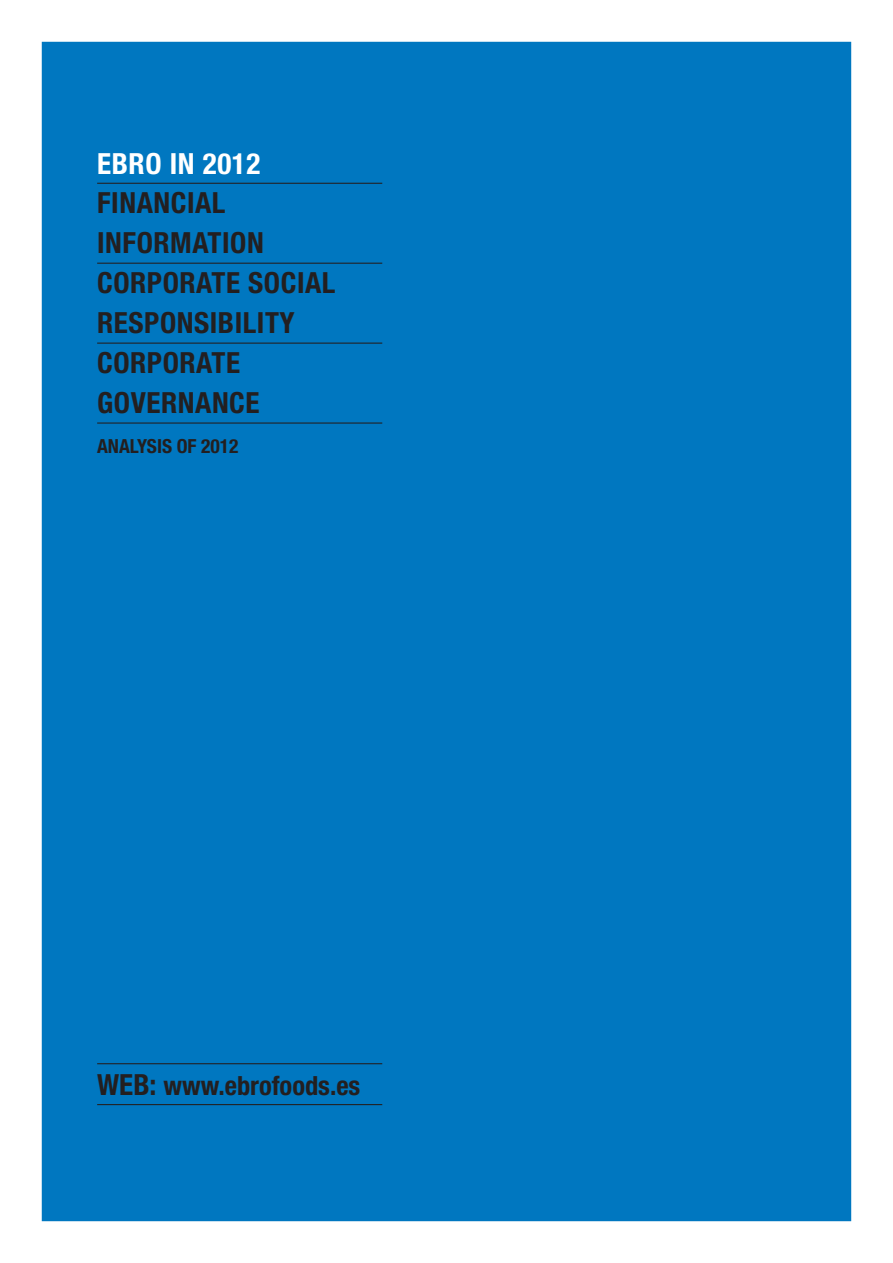
<style>
.page{position:relative;width:893px;height:1263px;background:#fff}
.page>*{position:absolute;margin:0;border:0;box-sizing:border-box;transform-origin:0 0}
.t1{font:700 condensed 29.1px/39.9px "Helvetica Neue LT Std";letter-spacing:.02em;color:#231f20}
.t2{font:700 condensed 29.1px "Helvetica Neue LT Std";letter-spacing:.02em;color:#fff}
.t3{font:700 condensed 26.4px "Helvetica Neue LT Std";color:#231f20}
.t4{font:700 condensed 19.5px "Helvetica Neue LT Std";color:#231f20}
.s1{font-size:29.1px}
</style>
<div class="page">
<div style="left:42px;top:42px;width:809px;height:1179px;background:#0077c0"></div>
<hr style="left:97px;top:183px;width:285px;height:1px;background:#231f20">
<hr style="left:97px;top:263px;width:285px;height:1px;background:#231f20">
<hr style="left:97px;top:343px;width:285px;height:1px;background:#231f20">
<hr style="left:97px;top:422px;width:285px;height:2px;background:#231f20">
<hr style="left:97px;top:1063px;width:285px;height:1px;background:#231f20">
<hr style="left:97px;top:1104px;width:285px;height:1px;background:#231f20">
<p class="t2" style="left:97px;top:146px;width:165px">EBRO IN 2012</p>
<p class="t1" style="left:97px;top:183px;width:240px">FINANCIAL<br>INFORMATION<br>CORPORATE SOCIAL<br>RESPONSIBILITY<br>CORPORATE<br>GOVERNANCE</p>
<p class="t4" style="left:97px;top:434px;width:143px">ANALYSIS OF 2012</p>
<p class="t3" style="left:97px;top:1069px;width:265px"><span class="s1">WEB:</span> www.ebrofoods.es</p>
</div>
